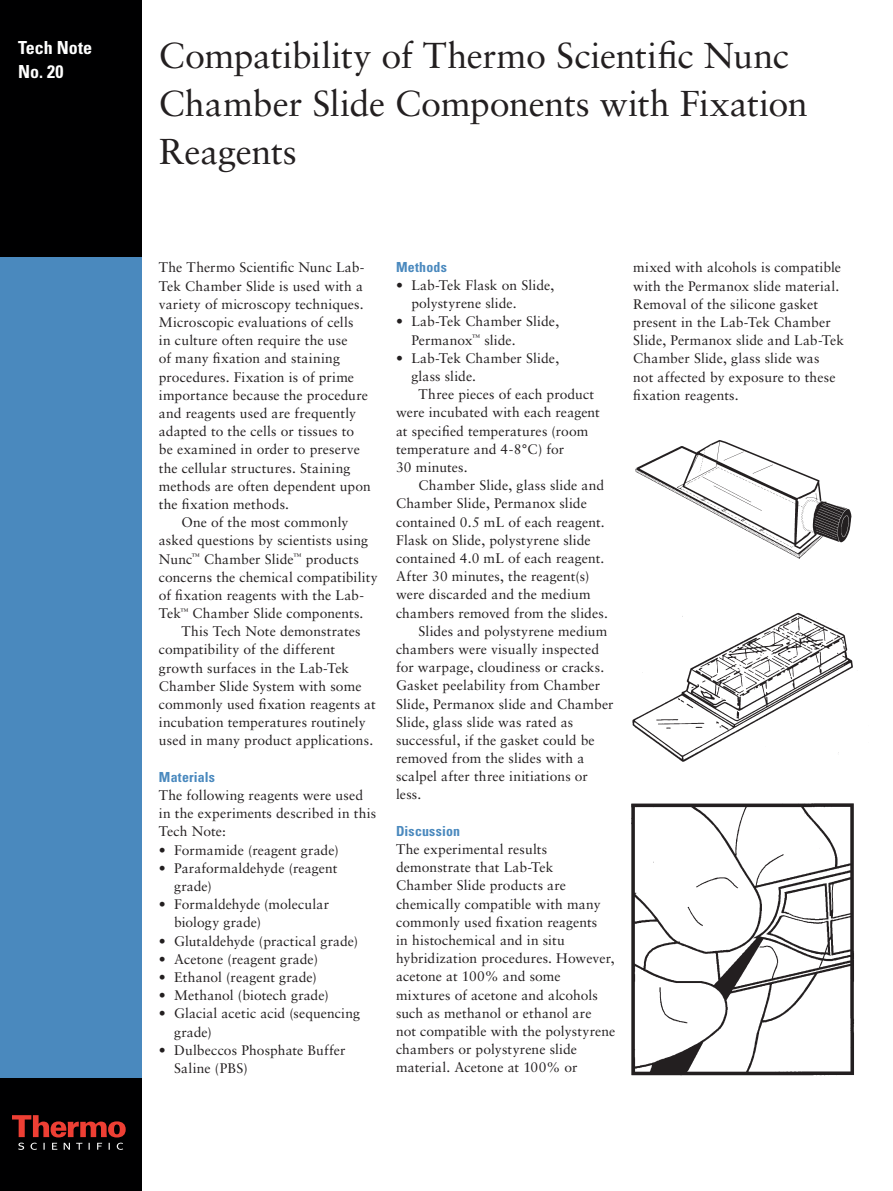
<style>
.page{position:relative;width:893px;height:1191px;background:#fff}
.page>*{position:absolute;margin:0;border:0;box-sizing:border-box;transform-origin:0 0}
.Main_heading{font:36px/48px "Sabon LT Std";letter-spacing:-.01em;color:#231f20}
.Note_number{font:700 condensed 18px "Univers LT Std";letter-spacing:.005em;color:#fff}
.Body_copy{font:13.8px/18.1px "Sabon LT Std";letter-spacing:.005em;color:#231f20}
.Bodu_copy_-_indent{font:13.8px/18.1px "Sabon LT Std";letter-spacing:.005em;color:#231f20}
.Section_heads{font:700 condensed 13.8px "Univers LT Std";letter-spacing:.01em;color:#4a89be}
</style>
<div class="page">
<div style="left:0;top:0;width:141px;height:257px;background:#000001"></div>
<div style="left:0;top:257px;width:141px;height:934px;background:#4a89be"></div>
<div style="left:0;top:1078px;width:141px;height:113px;background:#000001"></div>
<svg style="left:12px;top:1115px;width:114px;height:34px"></svg>
<img style="left:635px;top:440px;width:217px;height:119px">
<img style="left:632px;top:612px;width:221px;height:150px">
<img style="left:631px;top:803px;width:223px;height:273px">
<p class="Note_number" style="left:18px;top:36px;width:76px">Tech Note</p>
<p class="Note_number" style="left:18px;top:60px;width:47px">No. 20</p>
<p class="Main_heading" style="left:159px;top:31px;width:650px">Compatibility of Thermo Scientific Nunc<br>Chamber Slide Components with Fixation<br>Reagents</p>
<p class="Body_copy" style="left:159px;top:258px;width:213px">The Thermo Scientific Nunc Lab-<br>Tek Chamber Slide is used with a variety of microscopy techniques.<br>Microscopic evaluations of cells<br>in culture often require the use<br>of many fixation and staining procedures. Fixation is of prime importance because the procedure and reagents used are frequently adapted to the cells or tissues to be examined in order to preserve the cellular structures. Staining methods are often dependent upon the fixation methods.</p>
<p class="Bodu_copy_-_indent" style="left:159px;top:513px;width:220px;text-indent:23px">One of the most commonly asked questions by scientists using<br>Nunc<sup>™</sup> Chamber Slide<sup>™</sup> products concerns the chemical compatibility of fixation reagents with the Lab-<br>Tek<sup>™</sup> Chamber Slide components.</p>
<p class="Bodu_copy_-_indent" style="left:159px;top:622px;width:218px;text-indent:23px">This Tech Note demonstrates compatibility of the different growth surfaces in the Lab-Tek<br>Chamber Slide System with some commonly used fixation reagents at incubation temperatures routinely used in many product applications.</p>
<p class="Section_heads" style="left:159px;top:768px;width:58px">Materials</p>
<p class="Body_copy" style="left:159px;top:786px;width:219px">The following reagents were used in the experiments described in this<br>Tech Note:</p>
<p class="Body_copy" style="left:159px;top:840px;width:181px">• Formamide (reagent grade)</p>
<p class="Body_copy" style="left:174px;top:858px;width:165px;text-indent:-15px">• Paraformaldehyde (reagent grade)</p>
<p class="Body_copy" style="left:174px;top:895px;width:157px;text-indent:-15px">• Formaldehyde (molecular biology grade)</p>
<p class="Body_copy" style="left:159px;top:931px;width:201px">• Glutaldehyde (practical grade)</p>
<p class="Body_copy" style="left:159px;top:949px;width:161px">• Acetone (reagent grade)</p>
<p class="Body_copy" style="left:159px;top:968px;width:160px">• Ethanol (reagent grade)</p>
<p class="Body_copy" style="left:159px;top:986px;width:171px">• Methanol (biotech grade)</p>
<p class="Body_copy" style="left:174px;top:1004px;width:187px;text-indent:-15px">• Glacial acetic acid (sequencing grade)</p>
<p class="Body_copy" style="left:174px;top:1040px;width:173px;text-indent:-15px">• Dulbeccos Phosphate Buffer<br>Saline (PBS)</p>
<p class="Section_heads" style="left:396px;top:258px;width:52px">Methods</p>
<p class="Body_copy" style="left:411px;top:276px;width:145px;text-indent:-15px">• Lab-Tek Flask on Slide, polystyrene slide.</p>
<p class="Body_copy" style="left:411px;top:312px;width:149px;text-indent:-15px">• Lab-Tek Chamber Slide,<br>Permanox<sup>™</sup> slide.</p>
<p class="Body_copy" style="left:411px;top:349px;width:149px;text-indent:-15px">• Lab-Tek Chamber Slide, glass slide.</p>
<p class="Bodu_copy_-_indent" style="left:396px;top:385px;width:205px;text-indent:23px">Three pieces of each product were incubated with each reagent at specified temperatures (room temperature and 4-8°C) for<br>30 minutes.</p>
<p class="Bodu_copy_-_indent" style="left:396px;top:476px;width:213px;text-indent:23px">Chamber Slide, glass slide and<br>Chamber Slide, Permanox slide contained 0.5 mL of each reagent.<br>Flask on Slide, polystyrene slide contained 4.0 mL of each reagent.<br>After 30 minutes, the reagent(s) were discarded and the medium chambers removed from the slides.</p>
<p class="Bodu_copy_-_indent" style="left:396px;top:621px;width:219px;text-indent:23px">Slides and polystyrene medium chambers were visually inspected for warpage, cloudiness or cracks.<br>Gasket peelability from Chamber<br>Slide, Permanox slide and Chamber<br>Slide, glass slide was rated as successful, if the gasket could be removed from the slides with a scalpel after three initiations or less.</p>
<p class="Section_heads" style="left:396px;top:822px;width:65px">Discussion</p>
<p class="Body_copy" style="left:396px;top:840px;width:221px">The experimental results demonstrate that Lab-Tek<br>Chamber Slide products are chemically compatible with many commonly used fixation reagents<br>in histochemical and in situ hybridization procedures. However, acetone at 100% and some mixtures of acetone and alcohols such as methanol or ethanol are<br>not compatible with the polystyrene chambers or polystyrene slide material. Acetone at 100% or</p>
<p class="Body_copy" style="left:633px;top:258px;width:212px">mixed with alcohols is compatible with the Permanox slide material.<br>Removal of the silicone gasket present in the Lab-Tek Chamber<br>Slide, Permanox slide and Lab-Tek<br>Chamber Slide, glass slide was<br>not affected by exposure to these fixation reagents.</p>
</div>
